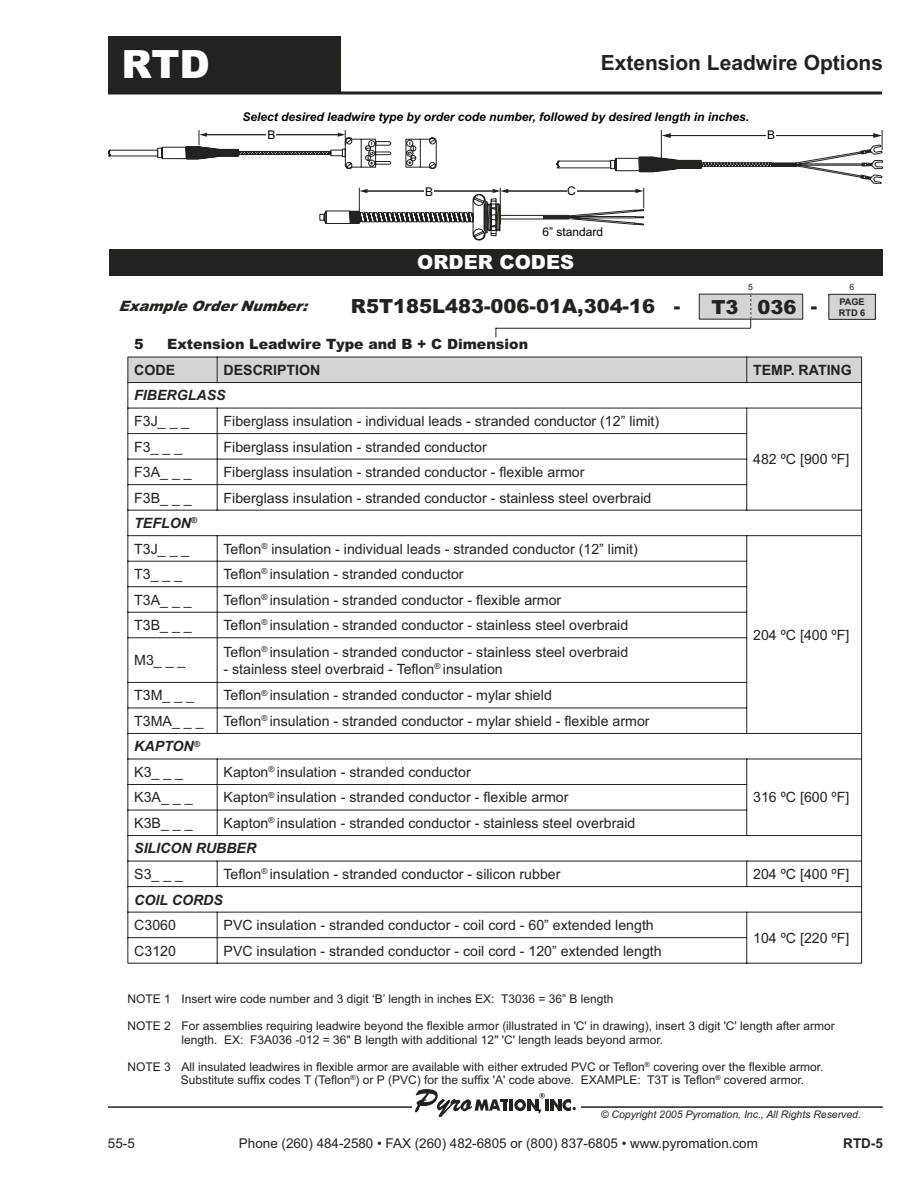
<style>
.page{position:relative;width:918px;height:1188px;background:#fff}
.page>*{position:absolute;margin:0;border:0;box-sizing:border-box;transform-origin:0 0}
.t1{font:900 39px "Arial";color:#fff}
.t2{font:700 21px "Arial";color:#22231e}
.t3{font:900 19.5px "Arial";color:#22231e}
.t4{font:900 19.5px "Arial";color:#fff}
.t5{font:italic 900 14.4px "Arial";color:#22231e}
.t6{font:14.25px/25.5px "Arial";color:#22231e}
.t7{font:italic 700 14.25px/25.5px "Arial";color:#22231e}
.t8{font:900 14.25px "Arial";color:#22231e}
.t9{font:700 14.25px "Arial";color:#22231e}
.t10{font:13.5px "Arial";color:#22231e}
.t11{font:700 13.5px "Arial";color:#22231e}
.t12{font:12px/13.5px "Arial";color:#22231e}
.t13{font:italic 700 12px "Arial";color:#000}
.t14{font:12px "Arial";color:#000}
.t15{font:italic 10.5px "Arial";color:#22231e}
.t16{font:700 9.15px/11.1px "Arial";color:#22231e}
.t17{font:8.55px "Arial";color:#22231e}
.s1{font-weight:400;font-style:normal}
.s2{font-weight:700;font-style:italic}
</style>
<div class="page">
<div style="left:108px;top:36px;width:232px;height:57px;background:#22231e"></div>
<hr style="left:108px;top:92px;width:774px;height:2px;background:#22231e">
<hr style="left:108px;top:1106px;width:775px;height:2px;background:#22231e">
<div style="left:412px;top:1083px;width:169px;height:34px;background:#fff"></div>
<svg style="left:415px;top:1089px;width:161px;height:28px"></svg>
<svg style="left:108px;top:130px;width:775px;height:110px"></svg>
<div style="left:424px;top:184px;width:10px;height:15px;background:#fff"></div>
<div style="left:567px;top:183px;width:9px;height:15px;background:#fff"></div>
<div style="left:109px;top:249px;width:774px;height:27px;background:#22231e"></div>
<svg style="left:127px;top:356px;width:736px;height:608px"></svg>
<div style="left:829px;top:294px;width:46px;height:25px;background:#d2d4d5"></div>
<hr style="left:828px;top:294px;width:48px;height:1px;background:#22231e">
<svg style="left:828px;top:295px;width:1px;height:24px"></svg>
<svg style="left:875px;top:295px;width:1px;height:24px"></svg>
<hr style="left:828px;top:319px;width:48px;height:1px;background:#22231e">
<hr style="left:496px;top:328px;width:255px;height:1px;background:#22231e">
<svg style="left:699px;top:294px;width:104px;height:34px"></svg>
<h1 class="t1" style="left:122px;top:51px;width:90px">RTD</h1>
<h2 class="t2" style="left:601px;top:55px;width:284px">Extension Leadwire Options</h2>
<p class="t13" style="left:242px;top:113px;width:508px">Select desired leadwire type by order code number, followed by desired length in inches.</p>
<p class="t14" style="left:267px;top:131px;width:10px">B</p>
<p class="t14" style="left:767px;top:131px;width:10px">B</p>
<p class="t14" style="left:425px;top:187px;width:10px">B</p>
<p class="t14" style="left:567px;top:187px;width:10px">C</p>
<p class="t14" style="left:542px;top:228px;width:62px">6” standard</p>
<h3 class="t4" style="left:417px;top:256px;width:159px">ORDER CODES</h3>
<p class="t17" style="left:748px;top:284px;width:6px">5</p>
<p class="t17" style="left:849px;top:284px;width:6px">6</p>
<h3 class="t3" style="left:351px;top:300px;width:306px">R5T185L483-006-01A,304-16</h3>
<p class="t16" style="left:839px;top:297px;width:28px">PAGE<br>RTD 6</p>
<p class="t5" style="left:119px;top:301px;width:195px">Example OrderNumber:</p>
<h3 class="t3" style="left:674px;top:300px;width:145px">- T3 036 -</h3>
<p class="t8" style="left:134px;top:339px;width:11px">5</p>
<p class="t8" style="left:167px;top:339px;width:362px">Extension Leadwire Type and B + C Dimension</p>
<p class="t9" style="left:134px;top:365px;width:42px">CODE</p>
<p class="t9" style="left:224px;top:365px;width:98px">DESCRIPTION</p>
<p class="t9" style="left:753px;top:365px;width:100px">TEMP. RATING</p>
<p class="t7" style="left:134px;top:384px;width:93px">FIBERGLASS</p>
<p class="t6" style="left:134px;top:410px;width:57px">F3J_ _ _</p>
<p class="t6" style="left:224px;top:410px;width:437px">Fiberglass insulation - individual leads - stranded conductor (12” limit)</p>
<p class="t6" style="left:753px;top:448px;width:98px">482 ºC [900 ºF]</p>
<p class="t6" style="left:134px;top:435px;width:50px">F3_ _ _</p>
<p class="t6" style="left:224px;top:435px;width:265px">Fiberglass insulation - stranded conductor</p>
<p class="t6" style="left:134px;top:461px;width:59px">F3A_ _ _</p>
<p class="t6" style="left:224px;top:461px;width:362px">Fiberglass insulation - stranded conductor - flexible armor</p>
<p class="t6" style="left:134px;top:486px;width:59px">F3B_ _ _</p>
<p class="t6" style="left:224px;top:486px;width:429px">Fiberglass insulation - stranded conductor - stainless steel overbraid</p>
<p class="t7" style="left:134px;top:512px;width:64px">TEFLON<sup>®<br></sup><span class="s1">T3J_ _ _</span></p>
<p class="t6" style="left:224px;top:537px;width:416px">Teflon<sup>®</sup> insulation - individual leads - stranded conductor (12” limit)</p>
<p class="t6" style="left:134px;top:563px;width:50px">T3_ _ _</p>
<p class="t6" style="left:224px;top:563px;width:242px">Teflon<sup>®</sup> insulation - stranded conductor</p>
<p class="t6" style="left:134px;top:588px;width:59px">T3A_ _ _</p>
<p class="t6" style="left:224px;top:588px;width:339px">Teflon<sup>®</sup> insulation - stranded conductor - flexible armor</p>
<p class="t6" style="left:134px;top:614px;width:59px">T3B_ _ _</p>
<p class="t6" style="left:224px;top:614px;width:406px">Teflon<sup>®</sup> insulation - stranded conductor - stainless steel overbraid</p>
<p class="t6" style="left:134px;top:649px;width:53px">M3_ _ _</p>
<p class="t6" style="left:224px;top:640px;width:406px">Teflon<sup>®</sup> insulation - stranded conductor - stainless steel overbraid</p>
<p class="t6" style="left:224px;top:657px;width:281px">- stainless steel overbraid - Teflon<sup>®</sup> insulation</p>
<p class="t6" style="left:134px;top:684px;width:61px">T3M_ _ _</p>
<p class="t6" style="left:224px;top:684px;width:330px">Teflon<sup>®</sup> insulation - stranded conductor - mylar shield</p>
<p class="t6" style="left:134px;top:710px;width:71px">T3MA_ _ _</p>
<p class="t6" style="left:224px;top:710px;width:428px">Teflon<sup>®</sup> insulation - stranded conductor - mylar shield - flexible armor</p>
<p class="t7" style="left:134px;top:735px;width:67px">KAPTON<sup>®<br></sup><span class="s1">K3_ _ _</span></p>
<p class="t6" style="left:224px;top:761px;width:249px">Kapton<sup>®</sup> insulation - stranded conductor</p>
<p class="t6" style="left:753px;top:623px;width:98px">204 ºC [400 ºF]</p>
<p class="t6" style="left:134px;top:786px;width:60px">K3A_ _ _</p>
<p class="t6" style="left:224px;top:786px;width:346px">Kapton<sup>®</sup> insulation - stranded conductor - flexible armor</p>
<p class="t6" style="left:753px;top:786px;width:98px">316 ºC [600 ºF]</p>
<p class="t6" style="left:134px;top:812px;width:60px">K3B_ _ _</p>
<p class="t6" style="left:134px;top:812px;width:503px;text-indent:89px">Kapton<sup>®</sup> insulation - stranded conductor - stainless steel overbraid<br><span class="s2">SILICON RUBBER</span></p>
<p class="t6" style="left:134px;top:863px;width:50px">S3_ _ _</p>
<p class="t6" style="left:224px;top:863px;width:339px">Teflon<sup>®</sup> insulation - stranded conductor - silicon rubber</p>
<p class="t6" style="left:753px;top:863px;width:98px">204 ºC [400 ºF]</p>
<p class="t7" style="left:134px;top:888px;width:90px">COIL CORDS</p>
<p class="t6" style="left:134px;top:914px;width:43px">C3060</p>
<p class="t6" style="left:224px;top:914px;width:432px">PVC insulation - stranded conductor - coil cord - 60” extended length</p>
<p class="t6" style="left:753px;top:926px;width:98px">104 ºC [220 ºF]</p>
<p class="t6" style="left:134px;top:939px;width:43px">C3120</p>
<p class="t6" style="left:224px;top:939px;width:440px">PVC insulation - stranded conductor - coil cord - 120” extended length</p>
<p class="t12" style="left:128px;top:993px;width:487px">NOTE 1 Insert wire code number and 3 digit ‘B’ length in inches EX: T3036 = 36” B length</p>
<p class="t12" style="left:182px;top:1020px;width:655px;text-indent:-54px">NOTE 2 For assemblies requiring leadwire beyond the flexible armor (illustrated in 'C' in drawing), insert 3 digit 'C' length after armor length. EX: F3A036 -012 = 36" B length with additional 12" 'C' length leads beyond armor.</p>
<p class="t12" style="left:181px;top:1061px;width:644px;text-indent:-53px">NOTE 3 All insulated leadwires in flexible armor are available with either extruded PVC or Teflon<sup>®</sup> covering over the flexible armor.<br>Substitute suffix codes T (Teflon<sup>®</sup>) or P (PVC) for the suffix 'A' code above. EXAMPLE: T3T is Teflon<sup>®</sup> covered armor.</p>
<p class="t15" style="left:601px;top:1111px;width:262px">© Copyright 2005 Pyromation, Inc., All Rights Reserved.</p>
<p class="t10" style="left:108px;top:1138px;width:28px">55-5</p>
<p class="t11" style="left:843px;top:1138px;width:41px">RTD-5</p>
<p class="t10" style="left:239px;top:1138px;width:520px">Phone (260) 484-2580 • FAX (260) 482-6805 or (800) 837-6805 • www.pyromation.com</p>
</div>
